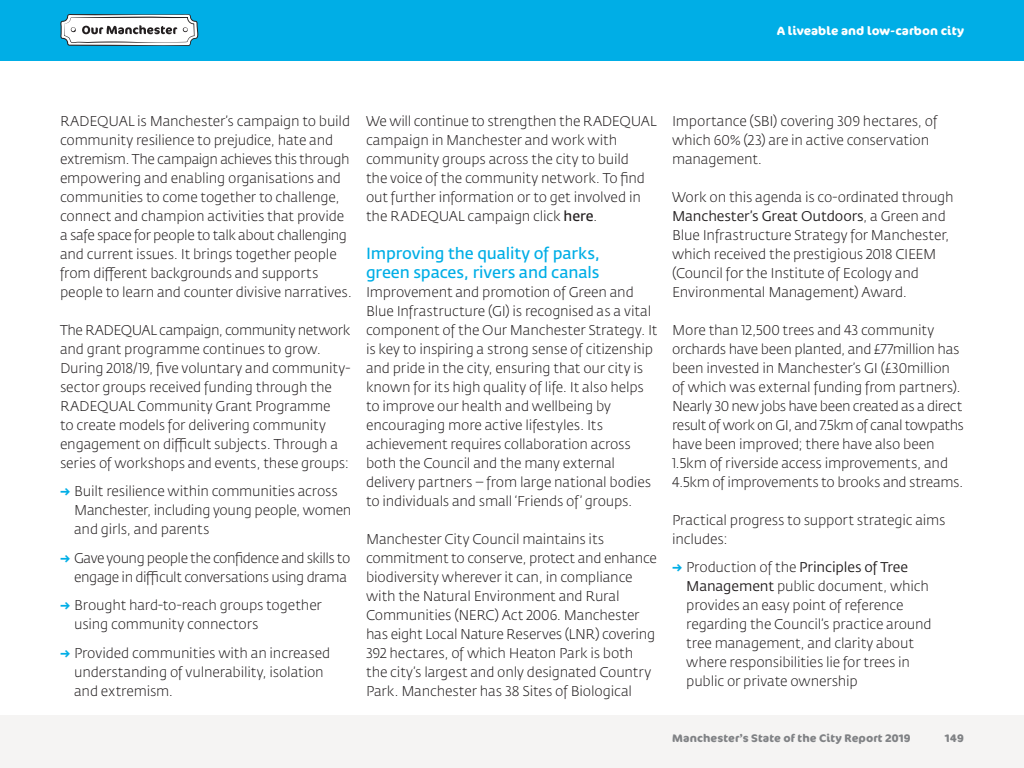
<style>
.page{position:relative;width:1024px;height:768px;background:#fff}
.page>*{position:absolute;margin:0;border:0;box-sizing:border-box;transform-origin:0 0}
.t1{font:600 16px/19px "Fedra Sans Std";letter-spacing:-.005em;color:#00aee6}
.t2{font:300 14px/19px "Fedra Sans Std";letter-spacing:-.01em;color:#231f20}
.t3{font:300 14px/19px "Fedra Sans Std";letter-spacing:-.035em;color:#231f20;text-align:right}
.t4{font:700 12px "Cocon";letter-spacing:.005em;color:#fff}
.t5{font:700 11px "Cocon";letter-spacing:.01em;color:#808285}
.s1{font-weight:500;color:#00aee6}
.s2{font-weight:600}
.s3{font-weight:400}
</style>
<div class="page">
<div style="left:0;top:0;width:1024px;height:60px;background:#00aee6"></div>
<div style="left:0;top:715px;width:1024px;height:53px;background:#f5f4f3"></div>
<svg style="left:60px;top:14px;width:139px;height:32px;background:#c1cbcf"></svg>
<p class="t4" style="left:777px;top:23px;width:188px">A liveable and low-carbon city</p>
<p class="t2" style="left:60px;top:112px;width:293px">RADEQUAL is Manchester’s campaign to build community resilience to prejudice, hate and extremism. The campaign achieves this through empowering and enabling organisations and communities to come together to challenge, connect and champion activities that provide a safe space for people to talk about challenging and current issues. It brings together people from different backgrounds and supports people to learn and counter divisive narratives.</p>
<p class="t2" style="left:60px;top:321px;width:292px">The RADEQUAL campaign, community network and grant programme continues to grow.<br>During 2018/19, five voluntary and community&shy;sector groups received funding through the RADEQUAL Community Grant Programme<br>to create models for delivering community engagement on difficult subjects. Through a series of workshops and events, these groups:</p>
<p class="t2" style="left:74px;top:482px;width:279px;text-indent:-14px"><span class="s1">→</span> Built resilience within communities across<br>Manchester, including young people, women and girls, and parents</p>
<p class="t3" style="left:60px;top:549px;width:292px"><span class="s1">→</span> Gave young people the confidence and skills to engage in difficult conversations using drama</p>
<p class="t2" style="left:74px;top:596px;width:249px;text-indent:-14px"><span class="s1">→</span> Brought hard-to-reach groups together using community connectors</p>
<p class="t2" style="left:74px;top:644px;width:258px;text-indent:-14px"><span class="s1">→</span> Provided communities with an increased understanding of vulnerability, isolation and extremism.</p>
<p class="t2" style="left:366px;top:112px;width:292px">We will continue to strengthen the RADEQUAL campaign in Manchester and work with community groups across the city to build<br>the voice of the community network. To find out further information or to get involved in the RADEQUAL campaign click <span class="s2">here</span>.</p>
<p class="t1" style="left:366px;top:244px;width:235px">Improving the quality of parks, green spaces, rivers and canals</p>
<p class="t2" style="left:366px;top:283px;width:293px">Improvement and promotion of Green and Blue Infrastructure (GI) is recognised as a vital component of the Our Manchester Strategy. It is key to inspiring a strong sense of citizenship and pride in the city, ensuring that our city is known for its high quality of life. It also helps to improve our health and wellbeing by encouraging more active lifestyles. Its achievement requires collaboration across both the Council and the many external delivery partners – from large national bodies to individuals and small ‘Friends of’ groups.</p>
<p class="t2" style="left:366px;top:530px;width:292px">Manchester City Council maintains its commitment to conserve, protect and enhance biodiversity wherever it can, in compliance with the Natural Environment and Rural Communities (NERC) Act 2006. Manchester has eight Local Nature Reserves (LNR) covering 392 hectares, of which Heaton Park is both the city’s largest and only designated Country Park. Manchester has 38 Sites of Biological</p>
<p class="t2" style="left:672px;top:112px;width:267px">Importance (SBI) covering 309 hectares, of which 60% (23) are in active conservation management.</p>
<p class="t2" style="left:672px;top:188px;width:283px">Work on this agenda is co-ordinated through <span class="s3">Manchester’s Great Outdoors</span>, a Green and Blue Infrastructure Strategy for Manchester, which received the prestigious 2018 CIEEM (Council for the Institute of Ecology and Environmental Management) Award.</p>
<p class="t2" style="left:672px;top:321px;width:293px">More than 12,500 trees and 43 community orchards have been planted, and £77million has been invested in Manchester’s GI (£30million of which was external funding from partners).<br>Nearly 30 new jobs have been created as a direct result of work on GI, and 7.5km of canal towpaths have been improved; there have also been 1.5km of riverside access improvements, and 4.5km of improvements to brooks and streams.</p>
<p class="t2" style="left:672px;top:511px;width:275px">Practical progress to support strategic aims includes:</p>
<p class="t2" style="left:686px;top:558px;width:247px;text-indent:-14px"><span class="s1">→</span> Production of the <span class="s3">Principles of Tree Management</span> public document, which provides an easy point of reference regarding the Council’s practice around tree management, and clarity about where responsibilities lie for trees in public or private ownership</p>
<p class="t5" style="left:672px;top:732px;width:240px">Manchester’s State of the City Report 2019</p>
<p class="t5" style="left:945px;top:732px;width:21px">149</p>
</div>
